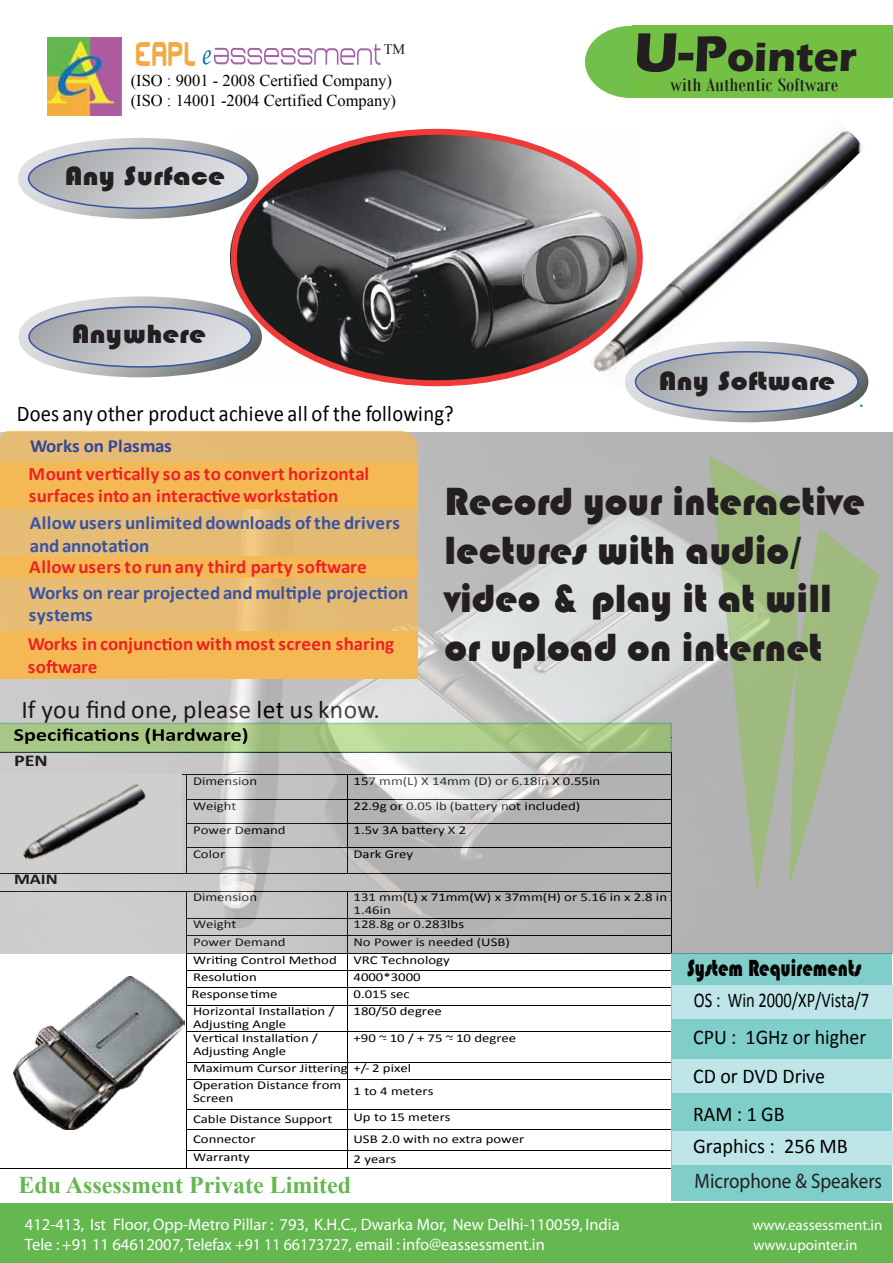
<style>
.page{position:relative;width:893px;height:1263px;background:#fff}
.page>*{position:absolute;margin:0;border:0;box-sizing:border-box;transform-origin:0 0}
.t1{font:65.4px "Finder";color:#f2aa46;scale:.72 1}
.t2{font:700 42px "Eras ITC";color:#231f20}
.t3{font:40.5px/48.6px "Bauhaus 93";color:#231f20}
.t4{font:27.15px "Bauhaus 93";color:#231f20;scale:1.11 1}
.t5{font:25.5px "Calibri";letter-spacing:.015em;color:#010101}
.t6{font:700 24px "Times New Roman";color:#65b750}
.t7{font:24px "Bauhaus 93";color:#010101;scale:.78 1}
.t8{font:22.5px "Calibri";letter-spacing:.015em;color:#010101;scale:.92 1}
.t9{font:22.35px "Calibri";color:#04b04f;scale:1.06 1}
.t10{font:21px/36.9px "Calibri";color:#010101;scale:.78 1}
.t11{font:21px/37.8px "Calibri";color:#010101;scale:.95 1}
.t12{font:21px "Myriad Pro";color:#231f20;scale:.91 1}
.t13{font:21px "Calibri";color:#010101}
.t14{font:19.5px "Bodoni MT Condensed";color:#231f20;scale:1.28 1}
.t15{font:700 18.9px/22.6px "Calibri";color:#ed2224}
.t16{font:700 18.9px/22.6px "Calibri";letter-spacing:-.005em;color:#3953a4}
.t17{font:700 18.45px "Calibri";letter-spacing:-.01em;color:#35459c}
.t18{font:16.5px "Myriad";color:#fff}
.t19{font:16.5px/19.8px "Times New Roman";color:#010101}
.t20{font:700 16.5px "Calibri";color:#010101;scale:1.22 1}
.t21{font:15px "Myriad";color:#fff}
.t22{font:700 15px "Calibri";color:#010101;scale:1.21 1}
.t23{font:14.55px "Times New Roman";color:#19181d}
.t24{font:12px/13px "Calibri";color:#010101;scale:1.23 1}
.s1{font-size:57px}
.s2{font-size:52.5px}
.s3{font-size:10.65px}
</style>
<div class="page">
<div style="left:585px;top:26px;width:92px;height:72px;background:#71bf4d;border-radius:50%"></div>
<div style="left:632px;top:26px;width:260px;height:72px;background:#74c044"></div>
<img style="left:231px;top:133px;width:358px;height:249px">
<div style="left:0;top:1203px;width:893px;height:60px;background:#65b750"></div>
<hr style="left:186px;top:1032px;width:1px;height:30px;background:#010101">
<hr style="left:347px;top:1032px;width:1px;height:30px;background:#010101">
<svg style="left:308px;top:1065px;width:9px;height:7px"></svg>
<hr style="left:187px;top:1062px;width:160px;height:1px;background:#010101">
<hr style="left:347px;top:1062px;width:324px;height:1px;background:#010101">
<svg style="left:230px;top:1081px;width:7px;height:8px"></svg>
<svg style="left:186px;top:1062px;width:1px;height:17px"></svg>
<hr style="left:187px;top:1079px;width:160px;height:1px;background:#010101">
<svg style="left:347px;top:1063px;width:1px;height:16px"></svg>
<hr style="left:347px;top:1079px;width:324px;height:1px;background:#010101">
<hr style="left:186px;top:1079px;width:1px;height:30px;background:#010101">
<hr style="left:347px;top:1079px;width:1px;height:30px;background:#010101">
<hr style="left:187px;top:1109px;width:160px;height:1px;background:#010101">
<hr style="left:347px;top:1109px;width:324px;height:1px;background:#010101">
<hr style="left:187px;top:1129px;width:160px;height:1px;background:#010101">
<hr style="left:347px;top:1129px;width:324px;height:1px;background:#010101">
<hr style="left:187px;top:1150px;width:160px;height:1px;background:#010101">
<hr style="left:347px;top:1150px;width:324px;height:1px;background:#010101">
<hr style="left:0;top:1168px;width:186px;height:1px;background:#010101">
<svg style="left:186px;top:1109px;width:1px;height:60px"></svg>
<hr style="left:187px;top:1168px;width:160px;height:1px;background:#010101">
<svg style="left:347px;top:1110px;width:1px;height:58px"></svg>
<hr style="left:347px;top:1168px;width:324px;height:1px;background:#010101">
<div style="left:671px;top:953px;width:221px;height:247px;background:#80ceca"></div>
<div style="left:672px;top:986px;width:220px;height:33px;background:#bee5e8"></div>
<div style="left:672px;top:1060px;width:220px;height:33px;background:#bee5e8"></div>
<div style="left:672px;top:1131px;width:220px;height:33px;background:#bee5e8"></div>
<img style="left:0;top:432px;width:892px;height:521px">
<img style="left:589px;top:129px;width:274px;height:244px">
<svg style="left:625px;top:341px;width:243px;height:81px"></svg>
<div style="left:635px;top:351px;width:224px;height:61px;border:2px solid #3953a4;border-radius:50%"></div>
<svg style="left:0;top:723px;width:672px;height:332px"></svg>
<svg style="left:18px;top:138px;width:240px;height:81px"></svg>
<div style="left:28px;top:148px;width:221px;height:61px;border:2px solid #3953a4;border-radius:50%"></div>
<svg style="left:19px;top:296px;width:243px;height:81px"></svg>
<div style="left:28px;top:306px;width:224px;height:62px;border:2px solid #3953a4;border-radius:50%"></div>
<svg style="left:709px;top:455px;width:170px;height:441px;fill:#b2b5b2"></svg>
<svg style="left:203px;top:44px;width:178px;height:21px"></svg>
<div style="left:0;top:431px;width:418px;height:200px;background:#e6bc74"></div>
<div style="left:0;top:462px;width:418px;height:47px;background:#f4b954"></div>
<div style="left:0;top:556px;width:418px;height:22px;background:#f4b954"></div>
<div style="left:0;top:631px;width:418px;height:48px;background:#f4b954"></div>
<svg style="left:112px;top:467px;width:10px;height:13px"></svg>
<svg style="left:212px;top:490px;width:10px;height:12px"></svg>
<svg style="left:307px;top:490px;width:10px;height:12px"></svg>
<svg style="left:118px;top:539px;width:10px;height:13px"></svg>
<svg style="left:315px;top:560px;width:12px;height:13px"></svg>
<svg style="left:286px;top:586px;width:10px;height:13px"></svg>
<svg style="left:377px;top:586px;width:10px;height:13px"></svg>
<svg style="left:162px;top:638px;width:10px;height:12px"></svg>
<svg style="left:46px;top:660px;width:12px;height:13px"></svg>
<img style="left:14px;top:976px;width:170px;height:153px">
<div style="left:0;top:774px;width:182px;height:99px;background:#cfcfce"></div>
<img style="left:23px;top:784px;width:123px;height:76px">
<img style="left:47px;top:38px;width:75px;height:77px">
<h1 class="t1" style="left:136px;top:26px;width:87px">EAPL</h1>
<h3 class="t19" style="left:131px;top:71px;width:267px">(ISO : 9001 - 2008 Certified Company) (ISO : 14001 -2004 Certified Company)</h3>
<p class="t23" style="left:384px;top:39px;width:23px">TM</p>
<h3 class="t4" style="left:65px;top:161px;width:146px">Any Surface</h3>
<h3 class="t4" style="left:72px;top:318px;width:122px">Anywhere</h3>
<h3 class="t8" style="left:17px;top:399px;width:476px">Does any other product achieve all of the following?</h3>
<h3 class="t17" style="left:30px;top:434px;width:143px">Works on Plasmas</h3>
<h2 class="t2" style="left:634px;top:33px;width:224px"><span class="s1">U-</span><span class="s2">P</span>ointer</h2>
<h3 class="t14" style="left:670px;top:73px;width:133px">with Authentic Software</h3>
<h3 class="t4" style="left:659px;top:366px;width:160px">Any Software</h3>
<h3 class="t9" style="left:858px;top:386px;width:7px">.</h3>
<h3 class="t15" style="left:29px;top:462px;width:342px">Mount ver cally so as to convert horizontal surfaces into an interac veworksta on</h3>
<h3 class="t16" style="left:30px;top:511px;width:372px">Allow users unlimited downloads ofthe drivers and annota on</h3>
<h3 class="t15" style="left:29px;top:555px;width:339px">Allow users to run any third party so ware</h3>
<h3 class="t16" style="left:29px;top:581px;width:381px">Works on rear projected and mul ple projec on systems</h3>
<h3 class="t15" style="left:28px;top:633px;width:368px">Works in conjunc onwith most screen sharing so ware</h3>
<h3 class="t5" style="left:21px;top:693px;width:360px">If you find one, please let us know.</h3>
<h3 class="t20" style="left:14px;top:750px;width:29px">PEN</h3>
<h3 class="t3" style="left:444px;top:478px;width:422px">Record your interactive lectures with audio/ video &amp; play it at will or upload on internet</h3>
<p class="t22" style="left:14px;top:869px;width:38px">MAIN</p>
<p class="t24" style="left:193px;top:774px;width:54px">Dimension</p>
<p class="t24" style="left:353px;top:774px;width:202px">157 mm(L) X 14mm (D) or 6.18in X 0.55in</p>
<p class="t24" style="left:193px;top:800px;width:37px">Weight</p>
<p class="t24" style="left:353px;top:800px;width:186px">22.9g or 0.05 lb (ba ery not included)</p>
<p class="t24" style="left:193px;top:823px;width:77px">Power Demand</p>
<p class="t24" style="left:353px;top:823px;width:93px">1.5v 3A ba ery X 2</p>
<p class="t24" style="left:193px;top:847px;width:28px">Color</p>
<p class="t24" style="left:353px;top:847px;width:50px">Dark Grey</p>
<p class="t24" style="left:193px;top:891px;width:54px">Dimension</p>
<p class="t24" style="left:353px;top:891px;width:264px">131 mm(L) x 71mm(W) x 37mm(H) or 5.16 in x 2.8 in x<br>1.46in</p>
<p class="t24" style="left:193px;top:918px;width:37px">Weight</p>
<p class="t24" style="left:353px;top:918px;width:91px">128.8g or 0.283lbs</p>
<p class="t24" style="left:193px;top:935px;width:77px">Power Demand</p>
<p class="t24" style="left:353px;top:935px;width:129px">No Power is needed (USB)</p>
<p class="t24" style="left:193px;top:953px;width:118px">Wri ng Control Method</p>
<p class="t24" style="left:353px;top:953px;width:80px">VRC Technology</p>
<p class="t24" style="left:193px;top:970px;width:53px">Resolu on</p>
<p class="t24" style="left:353px;top:970px;width:56px">4000*3000</p>
<p class="t24" style="left:191px;top:987px;width:71px">Response me</p>
<p class="t24" style="left:353px;top:987px;width:47px">0.015 sec</p>
<p class="t24" style="left:193px;top:1005px;width:116px">Horizontal Installa on /<br>Adjus ng Angle</p>
<p class="t24" style="left:353px;top:1005px;width:73px">180/50 degree</p>
<p class="t24" style="left:193px;top:1031px;width:103px">Ver cal Installa on /<br>Adjus ng Angle</p>
<p class="t24" style="left:353px;top:1031px;width:134px">+90 ~<span class="s3">-</span> 10 / + 75 ~<span class="s3">-</span> 10 degree</p>
<p class="t24" style="left:193px;top:1060px;width:179px;line-height:17px">Maximum Cursor Ji ering +/- 2 pixel<br>Opera on Distance from</p>
<p class="t24" style="left:193px;top:1092px;width:35px">Screen</p>
<p class="t24" style="left:353px;top:1085px;width:66px">1 to 4 meters</p>
<p class="t24" style="left:193px;top:1112px;width:115px">Cable Distance Support</p>
<p class="t24" style="left:353px;top:1111px;width:80px">Up to 15 meters</p>
<p class="t24" style="left:193px;top:1132px;width:52px">Connector</p>
<p class="t24" style="left:353px;top:1129px;width:140px;line-height:19.8px">USB 2.0 with no extra power<br>2 years</p>
<p class="t24" style="left:193px;top:1151px;width:48px">Warranty</p>
<h3 class="t6" style="left:18px;top:1169px;width:334px">Edu Assessment Private Limited</h3>
<h3 class="t7" style="left:687px;top:955px;width:225px">System Requirements</h3>
<h3 class="t10" style="left:693px;top:981px;width:227px">OS : Win 2000/XP/Vista/7<br>CPU : 1GHz or higher</h3>
<h3 class="t11" style="left:693px;top:1057px;width:141px">CD or DVD Drive<br>RAM : 1 GB</h3>
<h3 class="t13" style="left:693px;top:1133px;width:156px">Graphics : 256 MB</h3>
<h3 class="t12" style="left:695px;top:1168px;width:208px">Microphone &amp; Speakers</h3>
<h3 class="t18" style="left:25px;top:1216px;width:596px">412-413, Ist Floor, Opp-Metro Pillar : 793, K.H.C., Dwarka Mor, New Delhi-110059, India</h3>
<p class="t21" style="left:752px;top:1217px;width:131px">www.eassessment.in</p>
<h3 class="t18" style="left:25px;top:1236px;width:521px">Tele : +91 11 64612007, Telefax +91 11 66173727, email : info@eassessment.in</h3>
<p class="t21" style="left:753px;top:1237px;width:105px">www.upointer.in</p>
</div>
